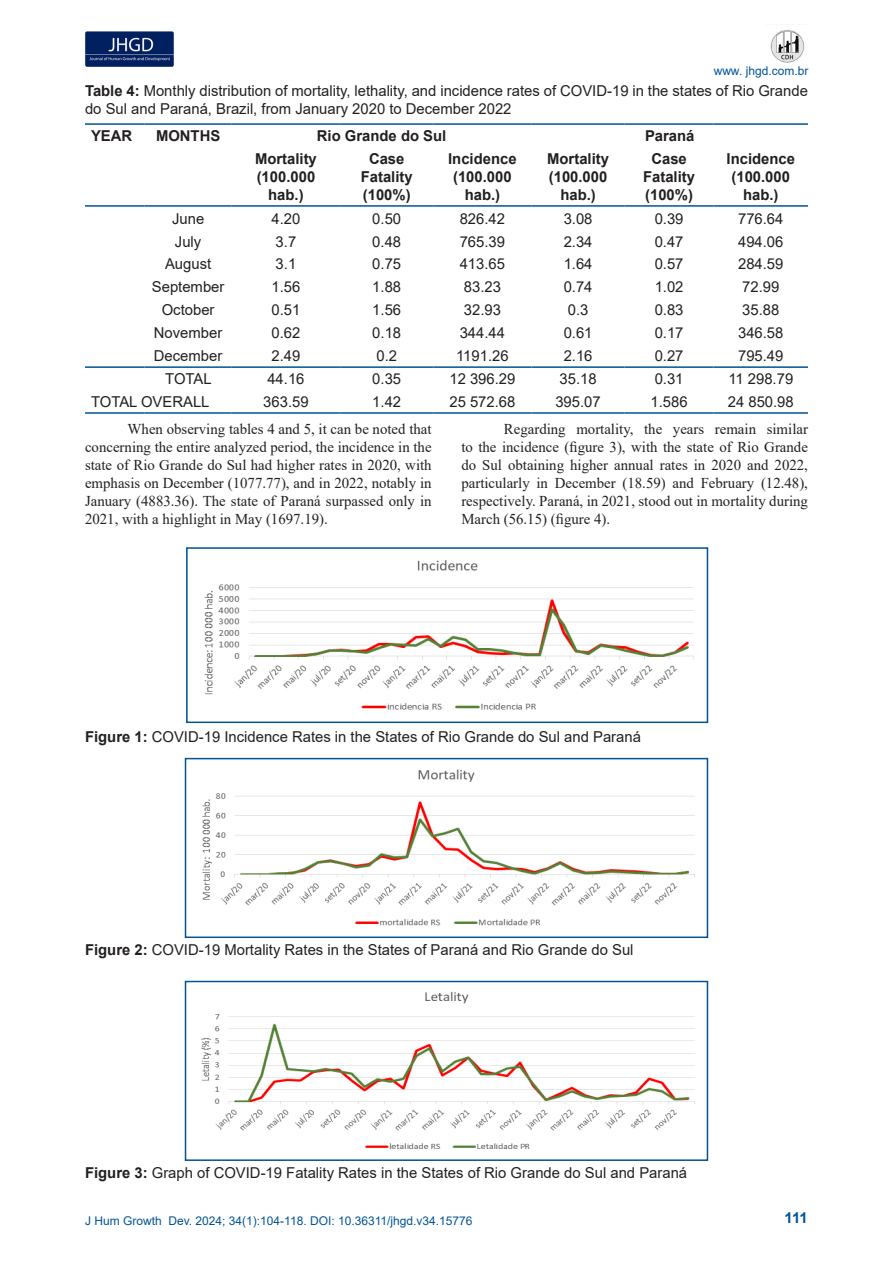
<style>
.page{position:relative;width:893px;height:1263px;background:#fff}
.page>*{position:absolute;margin:0;border:0;box-sizing:border-box;transform-origin:0 0}
.t1{font:15px/18px "Arial";color:#231f20}
.t2{font:15px/18px "Times New Roman";color:#231f20;text-align:justify}
.t3{font:700 15px/18px "Arial";color:#231f20;text-align:center}
.t4{font:700 15px "Arial";color:#005495}
.t5{font:12px "Arial";color:#005495}
.s1{font-weight:700}
</style>
<div class="page">
<img style="left:85px;top:31px;width:89px;height:36px">
<img style="left:770px;top:30px;width:35px;height:33px">
<hr style="left:85px;top:366px;width:60px;height:2px;background:#005495">
<hr style="left:145px;top:366px;width:87px;height:2px;background:#005495">
<hr style="left:232px;top:366px;width:108px;height:2px;background:#005495">
<hr style="left:340px;top:366px;width:93px;height:2px;background:#005495">
<hr style="left:433px;top:366px;width:98px;height:2px;background:#005495">
<hr style="left:531px;top:366px;width:94px;height:2px;background:#005495">
<hr style="left:625px;top:366px;width:88px;height:2px;background:#005495">
<hr style="left:713px;top:366px;width:95px;height:2px;background:#005495">
<hr style="left:85px;top:412px;width:60px;height:2px;background:#005495">
<hr style="left:145px;top:412px;width:87px;height:2px;background:#005495">
<hr style="left:232px;top:412px;width:108px;height:2px;background:#005495">
<hr style="left:340px;top:412px;width:93px;height:2px;background:#005495">
<hr style="left:433px;top:412px;width:98px;height:2px;background:#005495">
<hr style="left:531px;top:412px;width:94px;height:2px;background:#005495">
<hr style="left:625px;top:412px;width:88px;height:2px;background:#005495">
<hr style="left:713px;top:412px;width:95px;height:2px;background:#005495">
<hr style="left:85px;top:123px;width:60px;height:2px;background:#005495">
<hr style="left:145px;top:123px;width:87px;height:2px;background:#005495">
<hr style="left:232px;top:123px;width:108px;height:2px;background:#005495">
<hr style="left:340px;top:123px;width:93px;height:2px;background:#005495">
<hr style="left:433px;top:123px;width:98px;height:2px;background:#005495">
<hr style="left:531px;top:123px;width:94px;height:2px;background:#005495">
<hr style="left:625px;top:123px;width:88px;height:2px;background:#005495">
<hr style="left:713px;top:123px;width:95px;height:2px;background:#005495">
<hr style="left:85px;top:205px;width:60px;height:2px;background:#005495">
<hr style="left:145px;top:205px;width:87px;height:2px;background:#005495">
<hr style="left:232px;top:205px;width:108px;height:2px;background:#005495">
<hr style="left:340px;top:205px;width:93px;height:2px;background:#005495">
<hr style="left:433px;top:205px;width:98px;height:2px;background:#005495">
<hr style="left:531px;top:205px;width:94px;height:2px;background:#005495">
<hr style="left:625px;top:205px;width:88px;height:2px;background:#005495">
<hr style="left:713px;top:205px;width:95px;height:2px;background:#005495">
<img style="left:204px;top:560px;width:490px;height:150px">
<div style="left:186px;top:547px;width:522px;height:176px;border:2px solid #005495"></div>
<img style="left:202px;top:769px;width:493px;height:157px">
<div style="left:185px;top:758px;width:523px;height:180px;border:2px solid #005495"></div>
<img style="left:201px;top:991px;width:494px;height:158px">
<div style="left:185px;top:981px;width:523px;height:180px;border:2px solid #005495"></div>
<p class="t5" style="left:714px;top:63px;width:96px">www. jhgd.com.br</p>
<p class="t1" style="left:85px;top:82px;width:724px"><span class="s1">Table 4:</span> Monthly distribution of mortality, lethality, and incidence rates of COVID-19 in the states of Rio Grande do Sul and Paraná, Brazil, from January 2020 to December 2022</p>
<p class="t3" style="left:91px;top:127px;width:43px">YEAR</p>
<p class="t3" style="left:156px;top:127px;width:66px">MONTHS</p>
<p class="t3" style="left:317px;top:127px;width:131px">Rio Grande do Sul</p>
<p class="t3" style="left:645px;top:127px;width:51px">Paraná</p>
<p class="t3" style="left:255px;top:150px;width:63px">Mortality (100.000 hab.)</p>
<p class="t3" style="left:361px;top:150px;width:53px">Case<br>Fatality (100%)</p>
<p class="t3" style="left:448px;top:150px;width:70px">Incidence (100.000 hab.)</p>
<p class="t3" style="left:547px;top:150px;width:63px">Mortality (100.000 hab.)</p>
<p class="t3" style="left:643px;top:150px;width:53px">Case<br>Fatality (100%)</p>
<p class="t3" style="left:727px;top:150px;width:70px">Incidence (100.000 hab.)</p>
<p class="t1" style="left:172px;top:209px;width:34px">June</p>
<p class="t1" style="left:272px;top:209px;width:30px">4.20</p>
<p class="t1" style="left:372px;top:209px;width:30px">0.50</p>
<p class="t1" style="left:460px;top:209px;width:47px">826.42</p>
<p class="t1" style="left:564px;top:209px;width:30px">3.08</p>
<p class="t1" style="left:655px;top:209px;width:30px">0.39</p>
<p class="t1" style="left:738px;top:209px;width:47px">776.64</p>
<p class="t1" style="left:175px;top:232px;width:28px">July</p>
<p class="t1" style="left:276px;top:232px;width:22px">3.7</p>
<p class="t1" style="left:372px;top:232px;width:30px">0.48</p>
<p class="t1" style="left:460px;top:232px;width:47px">765.39</p>
<p class="t1" style="left:564px;top:232px;width:30px">2.34</p>
<p class="t1" style="left:655px;top:232px;width:30px">0.47</p>
<p class="t1" style="left:738px;top:232px;width:47px">494.06</p>
<p class="t1" style="left:165px;top:255px;width:48px">August</p>
<p class="t1" style="left:276px;top:255px;width:22px">3.1</p>
<p class="t1" style="left:372px;top:255px;width:30px">0.75</p>
<p class="t1" style="left:460px;top:255px;width:47px">413.65</p>
<p class="t1" style="left:564px;top:255px;width:30px">1.64</p>
<p class="t1" style="left:655px;top:255px;width:30px">0.57</p>
<p class="t1" style="left:738px;top:255px;width:47px">284.59</p>
<p class="t1" style="left:152px;top:278px;width:74px">September</p>
<p class="t1" style="left:272px;top:278px;width:30px">1.56</p>
<p class="t1" style="left:372px;top:278px;width:30px">1.88</p>
<p class="t1" style="left:464px;top:278px;width:39px">83.23</p>
<p class="t1" style="left:564px;top:278px;width:30px">0.74</p>
<p class="t1" style="left:655px;top:278px;width:30px">1.02</p>
<p class="t1" style="left:742px;top:278px;width:39px">72.99</p>
<p class="t1" style="left:162px;top:301px;width:54px">October</p>
<p class="t1" style="left:272px;top:301px;width:30px">0.51</p>
<p class="t1" style="left:372px;top:301px;width:30px">1.56</p>
<p class="t1" style="left:464px;top:301px;width:39px">32.93</p>
<p class="t1" style="left:568px;top:301px;width:22px">0.3</p>
<p class="t1" style="left:655px;top:301px;width:30px">0.83</p>
<p class="t1" style="left:742px;top:301px;width:39px">35.88</p>
<p class="t1" style="left:154px;top:324px;width:70px">November</p>
<p class="t1" style="left:272px;top:324px;width:30px">0.62</p>
<p class="t1" style="left:372px;top:324px;width:30px">0.18</p>
<p class="t1" style="left:460px;top:324px;width:47px">344.44</p>
<p class="t1" style="left:564px;top:324px;width:30px">0.61</p>
<p class="t1" style="left:655px;top:324px;width:30px">0.17</p>
<p class="t1" style="left:738px;top:324px;width:47px">346.58</p>
<p class="t1" style="left:154px;top:347px;width:70px">December</p>
<p class="t1" style="left:272px;top:347px;width:30px">2.49</p>
<p class="t1" style="left:376px;top:347px;width:22px">0.2</p>
<p class="t1" style="left:456px;top:347px;width:54px">1191.26</p>
<p class="t1" style="left:564px;top:347px;width:30px">2.16</p>
<p class="t1" style="left:655px;top:347px;width:30px">0.27</p>
<p class="t1" style="left:738px;top:347px;width:47px">795.49</p>
<p class="t1" style="left:165px;top:370px;width:48px">TOTAL</p>
<p class="t1" style="left:267px;top:370px;width:39px">44.16</p>
<p class="t1" style="left:372px;top:370px;width:30px">0.35</p>
<p class="t1" style="left:449px;top:370px;width:68px">12 396.29</p>
<p class="t1" style="left:559px;top:370px;width:39px">35.18</p>
<p class="t1" style="left:655px;top:370px;width:30px">0.31</p>
<p class="t1" style="left:728px;top:370px;width:66px">11 298.79</p>
<p class="t1" style="left:91px;top:393px;width:120px">TOTAL OVERALL</p>
<p class="t1" style="left:263px;top:393px;width:47px">363.59</p>
<p class="t1" style="left:372px;top:393px;width:30px">1.42</p>
<p class="t1" style="left:449px;top:393px;width:68px">25 572.68</p>
<p class="t1" style="left:555px;top:393px;width:47px">395.07</p>
<p class="t1" style="left:650px;top:393px;width:39px">1.586</p>
<p class="t1" style="left:728px;top:393px;width:68px">24 850.98</p>
<p class="t2" style="left:85px;top:419px;width:348px;text-indent:43px">When observing tables 4 and 5, it can be noted that concerning the entire analyzed period, the incidence in the state of Rio Grande do Sul had higher rates in 2020, with emphasis on December (1077.77), and in 2022, notably in January (4883.36). The state of Paraná surpassed only in 2021, with a highlight in May (1697.19).</p>
<p class="t2" style="left:461px;top:419px;width:348px;text-indent:43px">Regarding mortality, the years remain similar to the incidence (figure 3), with the state of Rio Grande do Sul obtaining higher annual rates in 2020 and 2022, particularly in December (18.59) and February (12.48), respectively. Paraná, in 2021, stood out in mortality during March (56.15) (figure 4).</p>
<p class="t1" style="left:85px;top:728px;width:557px"><span class="s1">Figure 1:</span> COVID-19 Incidence Rates in the States of Rio Grande do Sul and Paraná</p>
<p class="t1" style="left:85px;top:940px;width:550px"><span class="s1">Figure 2:</span> COVID-19 Mortality Rates in the States of Paraná and Rio Grande do Sul</p>
<p class="t1" style="left:85px;top:1163px;width:604px"><span class="s1">Figure 3:</span> Graph of COVID-19 Fatality Rates in the States of Rio Grande do Sul and Paraná</p>
<p class="t5" style="left:85px;top:1212px;width:389px">J Hum Growth Dev. 2024; 34(1):104-118. DOI: 10.36311/jhgd.v34.15776</p>
<p class="t4" style="left:785px;top:1207px;width:25px">111</p>
</div>
